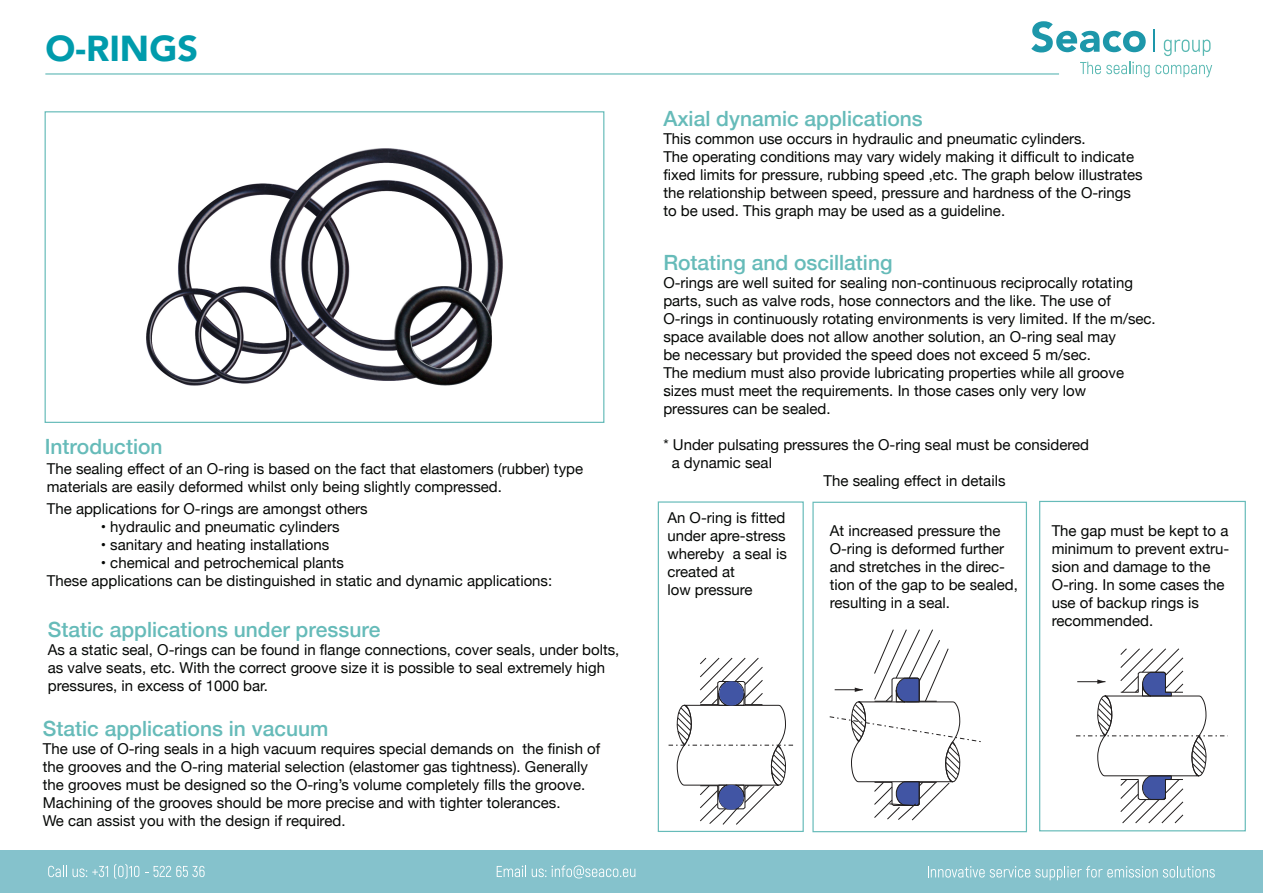
<style>
.page{position:relative;width:1263px;height:893px;background:#fff}
.page>*{position:absolute;margin:0;border:0;box-sizing:border-box;transform-origin:0 0}
.t1{font:900 36px "Avenir";color:#009bac}
.t2{font:500 21px "Helvetica Neue";color:#66bbb9}
.t3{font:15px/18px "Helvetica Neue";color:#050705}
</style>
<div class="page">
<div style="left:0;top:850px;width:1263px;height:42px;background:#85c2cc"></div>
<hr style="left:45px;top:73px;width:1014px;height:2px;background:#66bbb9">
<svg style="left:48px;top:866px;width:19px;height:11px"></svg>
<svg style="left:73px;top:866px;width:35px;height:11px"></svg>
<svg style="left:114px;top:864px;width:25px;height:15px"></svg>
<svg style="left:145px;top:866px;width:60px;height:11px"></svg>
<svg style="left:497px;top:866px;width:29px;height:11px"></svg>
<svg style="left:532px;top:865px;width:103px;height:13px"></svg>
<svg style="left:1031px;top:21px;width:115px;height:31px"></svg>
<svg style="left:1164px;top:40px;width:46px;height:16px"></svg>
<hr style="left:1153px;top:29px;width:2px;height:23px;background:#1d97aa">
<svg style="left:1080px;top:62px;width:69px;height:15px"></svg>
<svg style="left:1155px;top:65px;width:57px;height:12px"></svg>
<svg style="left:928px;top:866px;width:287px;height:14px"></svg>
<svg style="left:1076px;top:648px;width:152px;height:175px"></svg>
<div style="left:658px;top:501px;width:146px;height:331px;border:1px solid #66bbb9"></div>
<div style="left:1039px;top:501px;width:207px;height:330px;border:1px solid #66bbb9"></div>
<div style="left:812px;top:502px;width:215px;height:330px;border:1px solid #66bbb9"></div>
<img style="left:146px;top:149px;width:357px;height:237px">
<svg style="left:668px;top:658px;width:126px;height:167px"></svg>
<svg style="left:829px;top:629px;width:152px;height:191px"></svg>
<h1 class="t1" style="left:45px;top:25px;width:154px">O-RINGS</h1>
<h2 class="t2" style="left:663px;top:106px;width:261px">Axial dynamic applications</h2>
<p class="t3" style="left:663px;top:130px;width:481px">This common use occurs in hydraulic and pneumatic cylinders.<br>The operating conditions may vary widely making it difficult to indicate fixed limits for pressure, rubbing speed ,etc. The graph below illustrates the relationship between speed, pressure and hardness of the O-rings to be used. This graph may be used as a guideline.</p>
<h2 class="t2" style="left:663px;top:249px;width:231px">Rotating and oscillating</h2>
<p class="t3" style="left:663px;top:273px;width:494px">O-rings are well suited for sealing non-continuous reciprocally rotating parts, such as valve rods, hose connectors and the like. The use of O-rings in continuously rotating environments is very limited. If the m/sec. space available does not allow another solution, an O-ring seal may<br>be necessary but provided the speed does not exceed 5 m/sec.<br>The medium must also provide lubricating properties while all groove sizes must meet the requirements. In those cases only very low<br>pressures can be sealed.</p>
<p class="t3" style="left:672px;top:435px;width:419px;text-indent:-8px">* Under pulsating pressures the O-ring seal must be considered a dynamic seal</p>
<p class="t3" style="left:663px;top:381px;width:6px">.</p>
<h2 class="t2" style="left:45px;top:433px;width:119px">Introduction</h2>
<p class="t3" style="left:47px;top:459px;width:538px">The sealing effect of an O-ring is based on the fact that elastomers (rubber) type materials are easily deformed whilst only being slightly compressed.</p>
<p class="t3" style="left:823px;top:471px;width:183px">The sealing effect in details</p>
<p class="t3" style="left:47px;top:499px;width:322px">The applications for O-rings are amongst others</p>
<p class="t3" style="left:101px;top:517px;width:240px">• hydraulic and pneumatic cylinders</p>
<p class="t3" style="left:101px;top:535px;width:230px">• sanitary and heating installations</p>
<p class="t3" style="left:47px;top:553px;width:507px;text-indent:54px">• chemical and petrochemical plants<br>These applications can be distinguished in static and dynamic applications:</p>
<h2 class="t2" style="left:48px;top:616px;width:334px">Static applications under pressure</h2>
<p class="t3" style="left:48px;top:640px;width:573px">As a static seal, O-rings can be found in flange connections, cover seals, under bolts, as valve seats, etc. With the correct groove size it is possible to seal extremely high pressures, in excess of 1000 bar.</p>
<h2 class="t2" style="left:43px;top:716px;width:287px">Static applications in vacuum</h2>
<p class="t3" style="left:43px;top:740px;width:559px">The use of O-ring seals in a high vacuum requires special demands on the finish of the grooves and the O-ring material selection (elastomer gas tightness). Generally the grooves must be designed so the O-ring’s volume completely fills the groove.<br>Machining of the grooves should be more precise and with tighter tolerances.<br>We can assist you with the design if required.</p>
<p class="t3" style="left:667px;top:509px;width:121px">An O-ring is fitted under apre-stress whereby a seal is created at<br>low pressure</p>
<p class="t3" style="left:830px;top:522px;width:190px">At increased pressure the<br>O-ring is deformed further and stretches in the direc&shy;tion of the gap to be sealed, resulting in a seal.</p>
<p class="t3" style="left:1052px;top:522px;width:179px">The gap must be kept to a minimum to prevent extru&shy;sion and damage to the<br>O-ring. In some cases the use of backup rings is recommended.</p>
</div>
